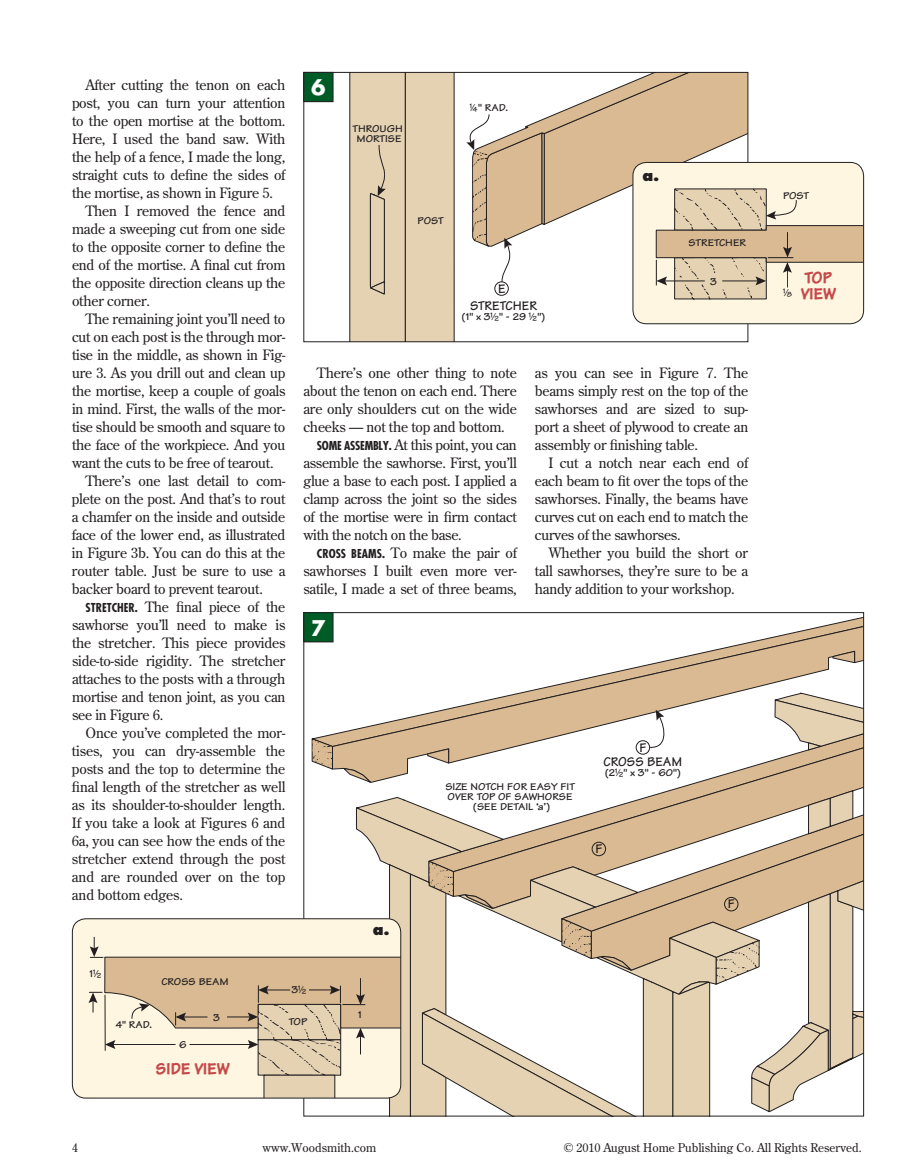
<style>
.page{position:relative;width:918px;height:1175px;background:#fff}
.page>*{position:absolute;margin:0;border:0;box-sizing:border-box;transform-origin:0 0}
.B_Frame{font:700 21px "Futura";color:#fff}
.t1{font:800 16.5px/15.3px "Tekton";color:#c6494a;text-align:right}
.t2{font:800 15px "Futura";color:#231f20}
.SN_Pgraph{font:14.25px/18px "Century Old Style";letter-spacing:-.015em;color:#231f20;text-align:justify}
.SN_Pgraph_Bold_Lead{font:14.25px/18px "Century Old Style";letter-spacing:-.015em;color:#231f20;text-align:justify}
.t3{font:700 13.5px "Tekton";color:#231f20}
.Folio{font:12px "Century Old Style";color:#231f20}
.t4{font:700 10.5px/9.8px "Tekton Expanded";color:#231f20;text-align:center}
.t5{font:700 10.5px "Tekton Expanded FE";color:#231f20}
.s1{font-family:"Futura";font-weight:700;font-stretch:condensed;font-size:12px}
.s2{font-family:"Tekton Expanded FE"}
.s3{font-family:"Tekton Expanded"}
</style>
<div class="page">
<svg style="left:349px;top:74px;width:106px;height:266px;background:#dccaad"></svg>
<div style="left:633px;top:162px;width:231px;height:162px;background:#fef6e1;border-radius:14px"></div>
<svg style="left:466px;top:72px;width:398px;height:229px"></svg>
<div style="left:633px;top:162px;width:231px;height:162px;border:1px solid #231f20;border-radius:14px"></div>
<svg style="left:332px;top:617px;width:530px;height:33px"></svg>
<div style="left:72px;top:918px;width:329px;height:180px;background:#fef6e1;border-radius:14px"></div>
<svg style="left:89px;top:650px;width:775px;height:466px"></svg>
<hr style="left:105px;top:994px;width:1px;height:56px;background:#231f20">
<div style="left:72px;top:918px;width:329px;height:180px;border:1px solid #231f20;border-radius:14px"></div>
<div style="left:304px;top:612px;width:29px;height:30px;background:#005c27"></div>
<div style="left:303px;top:612px;width:30px;height:30px;border:1px solid #231f20"></div>
<div style="left:304px;top:72px;width:29px;height:30px;background:#005c27"></div>
<div style="left:303px;top:72px;width:30px;height:30px;border:1px solid #231f20"></div>
<p class="SN_Pgraph" style="left:72px;top:75px;width:215px;text-indent:13px">After cutting the tenon on each post, you can turn your attention to the open mortise at the bottom.<br>Here, I used the band saw. With the help of a fence, I made the long, straight cuts to define the sides of the mortise, as shown in Figure 5.</p>
<p class="SN_Pgraph" style="left:72px;top:201px;width:215px;text-indent:13px">Then I removed the fence and made a sweeping cut from one side to the opposite corner to define the end of the mortise. A final cut from the opposite direction cleans up the other corner.</p>
<p class="SN_Pgraph" style="left:72px;top:309px;width:215px;text-indent:13px">The remaining joint you’ll need to cut on each post is the through mor&shy;tise in the middle, as shown in Fig&shy;ure 3. As you drill out and clean up the mortise, keep a couple of goals in mind. First, the walls of the mor&shy;tise should be smooth and square to the face of the workpiece. And you want the cuts to be free of tearout.</p>
<p class="SN_Pgraph" style="left:72px;top:471px;width:215px;text-indent:14px">There’s one last detail to com&shy;plete on the post. And that’s to rout a chamfer on the inside and outside face of the lower end, as illustrated in Figure 3b. You can do this at the router table. Just be sure to use a backer board to prevent tearout.</p>
<p class="SN_Pgraph_Bold_Lead" style="left:72px;top:597px;width:215px;text-indent:13px"><span class="s1">STRETCHER.</span> The final piece of the sawhorse you’ll need to make is the stretcher. This piece provides side-to-side rigidity. The stretcher attaches to the posts with a through mortise and tenon joint, as you can see in Figure 6.</p>
<p class="SN_Pgraph" style="left:72px;top:723px;width:215px;text-indent:14px">Once you’ve completed the mor&shy;tises, you can dry-assemble the posts and the top to determine the final length of the stretcher as well as its shoulder-to-shoulder length.<br>If you take a look at Figures 6 and 6a, you can see how the ends of the stretcher extend through the post and are rounded over on the top and bottom edges.</p>
<p class="B_Frame" style="left:311px;top:73px;width:16px">6</p>
<p class="t4" style="left:353px;top:124px;width:52px">THROUGH<br>MORTISE</p>
<p class="t4" style="left:470px;top:103px;width:40px"><span class="s2">!/4</span>" RAD.</p>
<p class="t4" style="left:418px;top:216px;width:27px">POST</p>
<p class="t3" style="left:498px;top:281px;width:9px">E</p>
<p class="t3" style="left:470px;top:297px;width:69px">STRETCHER</p>
<p class="t4" style="left:462px;top:311px;width:85px">(1" x 3<span class="s2">!/2</span>" - 29 <span class="s2">!/2</span>")</p>
<p class="t2" style="left:642px;top:166px;width:19px">a.</p>
<p class="t4" style="left:689px;top:238px;width:59px">STRETCHER</p>
<p class="t4" style="left:783px;top:190px;width:27px">POST</p>
<p class="t4" style="left:710px;top:276px;width:8px">3</p>
<p class="t1" style="left:783px;top:270px;width:54px">TOP<br><sup>!/8</sup> VIEW</p>
<p class="SN_Pgraph" style="left:303px;top:363px;width:215px;text-indent:13px">There’s one other thing to note about the tenon on each end. There are only shoulders cut on the wide cheeks — not the top and bottom.</p>
<p class="SN_Pgraph_Bold_Lead" style="left:303px;top:435px;width:215px;text-indent:13px"><span class="s1">SOME ASS EMBLY.</span> At this point, you can assemble the sawhorse. First, you’ll glue a base to each post. I applied a clamp across the joint so the sides of the mortise were in firm contact with the notch on the base.</p>
<p class="SN_Pgraph_Bold_Lead" style="left:303px;top:543px;width:215px;text-indent:14px"><span class="s1">CROSS BEAMS.</span> To make the pair of sawhorses I built even more ver&shy;satile, I made a set of three beams,</p>
<p class="B_Frame" style="left:311px;top:613px;width:16px">7</p>
<p class="SN_Pgraph_Bold_Lead" style="left:535px;top:363px;width:215px">as you can see in Figure 7. The beams simply rest on the top of the sawhorses and are sized to sup&shy;port a sheet of plywood to create an assembly or finishing table.</p>
<p class="SN_Pgraph" style="left:535px;top:453px;width:215px;text-indent:13px">I cut a notch near each end of each beam to fit over the tops of the sawhorses. Finally, the beams have curves cut on each end to match the curves of the sawhorses.</p>
<p class="SN_Pgraph" style="left:535px;top:543px;width:215px;text-indent:13px">Whether you build the short or tall sawhorses, they’re sure to be a handy addition to your workshop.</p>
<p class="t3" style="left:640px;top:739px;width:9px">F</p>
<p class="t3" style="left:604px;top:753px;width:80px">CROSS BEAM</p>
<p class="t4" style="left:605px;top:767px;width:78px">(2<span class="s2">!/2</span>" x 3" - 60")</p>
<p class="t2" style="left:373px;top:920px;width:19px">a.</p>
<p class="t4" style="left:445px;top:781px;width:131px">SIZE NOTCH FOR EASY FIT<br>OVER TOP OF SAWHORSE (SEE DETAIL ‘a’)</p>
<p class="t3" style="left:596px;top:840px;width:9px">F</p>
<p class="t3" style="left:728px;top:895px;width:9px">F</p>
<p class="t5" style="left:89px;top:967px;width:14px"><span class="s3">1</span>!/2</p>
<p class="t4" style="left:161px;top:976px;width:69px">CROSS BEAM</p>
<p class="t4" style="left:116px;top:1019px;width:38px">4" RAD.</p>
<p class="t4" style="left:179px;top:1039px;width:9px">6</p>
<p class="t4" style="left:213px;top:1012px;width:8px">3</p>
<p class="t1" style="left:156px;top:1061px;width:75px">SIDE VIEW</p>
<p class="t5" style="left:291px;top:983px;width:17px"><span class="s3">3</span>!/2</p>
<p class="t4" style="left:289px;top:1016px;width:20px">TOP</p>
<p class="t4" style="left:358px;top:1010px;width:5px">1</p>
<p class="Folio" style="left:72px;top:1140px;width:7px">4</p>
<p class="Folio" style="left:263px;top:1140px;width:115px">www.Woodsmith.com</p>
<p class="Folio" style="left:564px;top:1140px;width:299px">© 2010 August Home Publishing Co. All Rights Reserved.</p>
</div>
